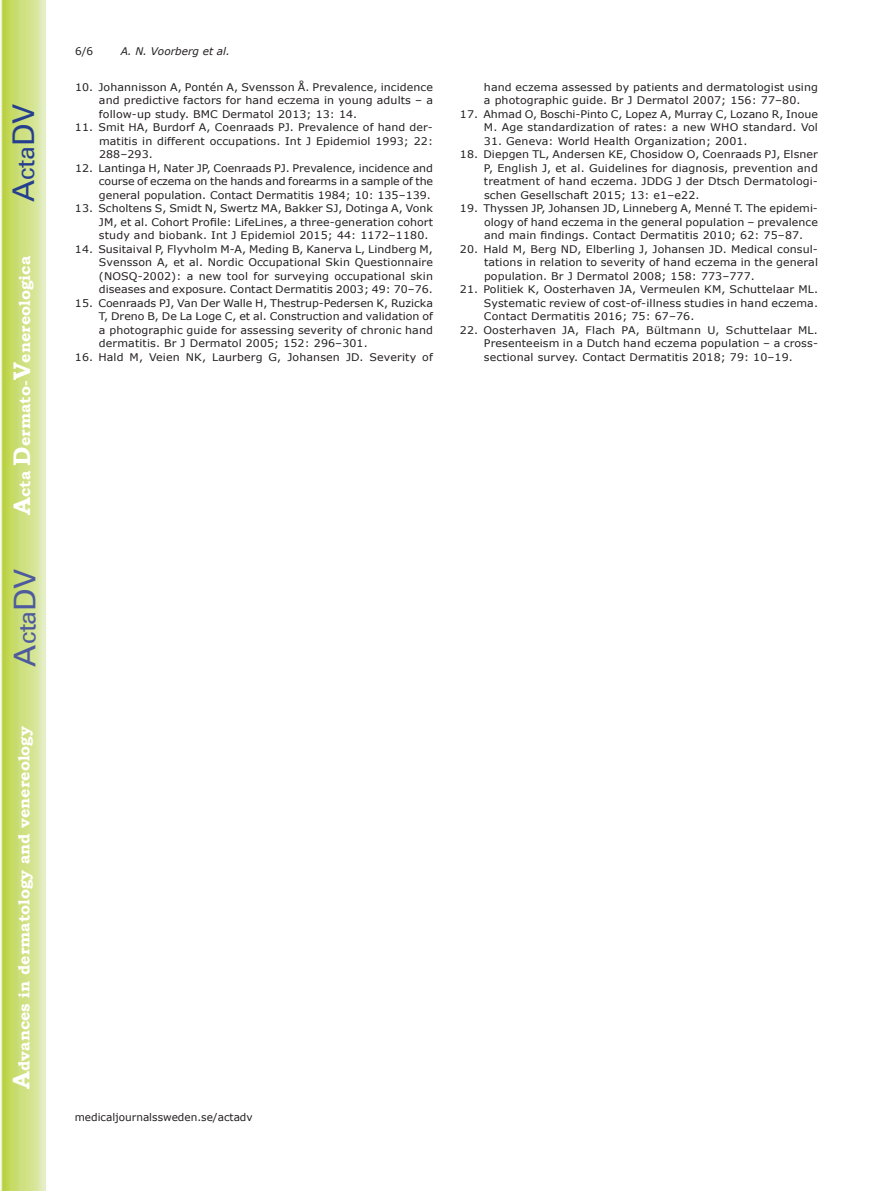
<style>
.page{position:relative;width:893px;height:1191px;background:#fff}
.page>*{position:absolute;margin:0;border:0;box-sizing:border-box;transform-origin:0 0}
.t1{font:30px "Univers";color:#4d5a9e}
.t2{font:30px "Univers";color:#253f8e}
.t3{font:700 15.75px "Bookman Old Style";color:#fff}
.t4{font:10.5px/13.5px "Verdana";letter-spacing:.01em;color:#231f20;text-align:justify;scale:1.05 1}
.t5{font:10.5px "Verdana";letter-spacing:.01em;color:#231f20}
.t6{font:italic 10.5px "Verdana";color:#231f20}
.s1{font-size:24px}
</style>
<div class="page">
<svg style="left:1px;top:0;width:45px;height:1191px;background:#cfe084"></svg>
<h1 class="t2" style="left:6px;top:202px;width:100px;rotate:-90deg">A<span class="s1">cta</span>DV</h1>
<h2 class="t3" style="left:15px;top:515px;width:260px;rotate:-90deg"><span class="s1">A</span>cta <span class="s1">D</span>ermato-<span class="s1">V</span>enereologica</h2>
<h1 class="t1" style="left:7px;top:666px;width:100px;rotate:-90deg">A<span class="s1">cta</span>DV</h1>
<h2 class="t3" style="left:15px;top:1088px;width:364px;rotate:-90deg"><span class="s1">A</span>dvances in dermatology and venereology</h2>
<p class="t5" style="left:75px;top:44px;width:20px">6/6</p>
<p class="t6" style="left:121px;top:44px;width:111px">A. N. Voorberg et al.</p>
<p class="t4" style="left:99px;top:80px;width:320px;text-indent:-24px">10. Johannisson A, Pontén A, Svensson Å. Prevalence, incidence and predictive factors for hand eczema in young adults – a follow-up study. BMC Dermatol 2013; 13: 14.</p>
<p class="t4" style="left:99px;top:121px;width:320px;text-indent:-24px">11. Smit HA, Burdorf A, Coenraads PJ. Prevalence of hand der&shy;matitis in different occupations. Int J Epidemiol 1993; 22:<br>288–293.</p>
<p class="t4" style="left:99px;top:161px;width:320px;text-indent:-24px">12. Lantinga H, Nater JP, Coenraads PJ. Prevalence, incidence and course of eczema on the hands and forearms in a sample of the general population. Contact Dermatitis 1984; 10: 135–139.</p>
<p class="t4" style="left:99px;top:202px;width:320px;text-indent:-24px">13. Scholtens S, Smidt N, Swertz MA, Bakker SJ, Dotinga A, Vonk JM, et al. Cohort Profile: LifeLines, a three-generation cohort study and biobank. Int J Epidemiol 2015; 44: 1172–1180.</p>
<p class="t4" style="left:99px;top:242px;width:320px;text-indent:-24px">14. Susitaival P, Flyvholm M-A, Meding B, Kanerva L, Lindberg M, Svensson A, et al. Nordic Occupational Skin Questionnaire (NOSQ-2002): a new tool for surveying occupational skin diseases and exposure. Contact Dermatitis 2003; 49: 70–76.</p>
<p class="t4" style="left:99px;top:296px;width:320px;text-indent:-24px">15. Coenraads PJ, Van Der Walle H, Thestrup-Pedersen K, Ruzicka T, Dreno B, De La Loge C, et al. Construction and validation of a photographic guide for assessing severity of chronic hand dermatitis. Br J Dermatol 2005; 152: 296–301.</p>
<p class="t4" style="left:75px;top:350px;width:342px">16. Hald M, Veien NK, Laurberg G, Johansen JD. Severity of</p>
<p class="t4" style="left:484px;top:80px;width:320px">hand eczema assessed by patients and dermatologist using a photographic guide. Br J Dermatol 2007; 156: 77–80.</p>
<p class="t4" style="left:460px;top:107px;width:342px;text-align:right">17. Ahmad O, Boschi-Pinto C, Lopez A, Murray C, Lozano R, Inoue<br>M. Age standardization of rates: a new WHO standard. Vol</p>
<p class="t4" style="left:484px;top:134px;width:253px">31. Geneva: World Health Organization; 2001.</p>
<p class="t4" style="left:484px;top:148px;width:320px;text-indent:-24px">18. Diepgen TL, Andersen KE, Chosidow O, Coenraads PJ, Elsner P, English J, et al. Guidelines for diagnosis, prevention and treatment of hand eczema. JDDG J der Dtsch Dermatologi&shy;schen Gesellschaft 2015; 13: e1–e22.</p>
<p class="t4" style="left:484px;top:202px;width:320px;text-indent:-24px">19. Thyssen JP, Johansen JD, Linneberg A, Menné T. The epidemi&shy;ology of hand eczema in the general population – prevalence and main findings. Contact Dermatitis 2010; 62: 75–87.</p>
<p class="t4" style="left:484px;top:242px;width:320px;text-indent:-24px">20. Hald M, Berg ND, Elberling J, Johansen JD. Medical consul&shy;tations in relation to severity of hand eczema in the general population. Br J Dermatol 2008; 158: 773–777.</p>
<p class="t4" style="left:484px;top:283px;width:320px;text-indent:-24px">21. Politiek K, Oosterhaven JA, Vermeulen KM, Schuttelaar ML.<br>Systematic review of cost-of-illness studies in hand eczema.<br>Contact Dermatitis 2016; 75: 67–76.</p>
<p class="t4" style="left:484px;top:323px;width:320px;text-indent:-24px">22. Oosterhaven JA, Flach PA, Bültmann U, Schuttelaar ML.<br>Presenteeism in a Dutch hand eczema population – a cross&shy;sectional survey. Contact Dermatitis 2018; 79: 10–19.</p>
<p class="t5" style="left:75px;top:1110px;width:180px">medicaljournalssweden.se/actadv</p>
</div>
